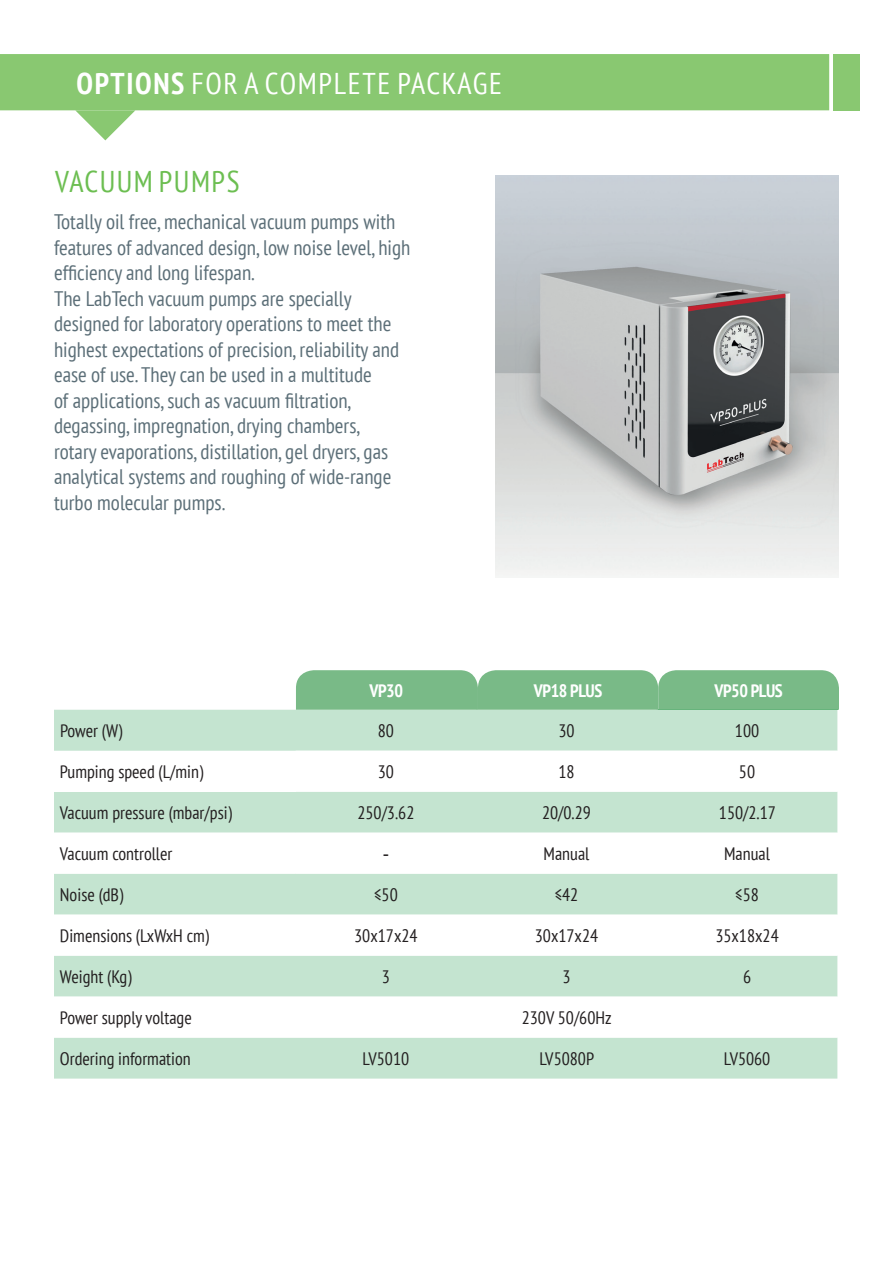
<style>
.page{position:relative;width:893px;height:1263px;background:#fff}
.page>*{position:absolute;margin:0;border:0;box-sizing:border-box;transform-origin:0 0}
.t1{font:condensed 30px "PT Sans";letter-spacing:.055em;color:#fff}
.t2{font:condensed 30px "PT Sans";letter-spacing:.05em;color:#6cbe51}
.t3{font:condensed 21px/25.5px "PT Sans";color:#5c6f78}
.t4{font:condensed 18px "PT Sans";color:#231f20}
.t5{font:700 condensed 18px "PT Sans";letter-spacing:-.025em;color:#fff}
.t6{font:600 18px "Myriad Pro";color:#231f20}
.s1{font-weight:700}
</style>
<div class="page">
<div style="left:0;top:54px;width:829px;height:56px;background:#89c871"></div>
<div style="left:833px;top:54px;width:27px;height:56px;background:#89c871"></div>
<svg style="left:75px;top:110px;width:60px;height:30px"></svg>
<div style="left:54px;top:710px;width:783px;height:368px;background:#c4e4d0"></div>
<div style="left:54px;top:751px;width:242px;height:41px;background:#fff"></div>
<svg style="left:296px;top:751px;width:541px;height:82px"></svg>
<svg style="left:54px;top:833px;width:783px;height:204px"></svg>
<div style="left:296px;top:670px;width:543px;height:40px;background:#79ba87"></div>
<img style="left:495px;top:175px;width:344px;height:403px">
<h1 class="t1" style="left:76px;top:64px;width:427px"><span class="s1">OPTIONS</span> FOR A COMPLETE PACKAGE</h1>
<h1 class="t2" style="left:55px;top:163px;width:186px">VACUUM PUMPS</h1>
<p class="t3" style="left:54px;top:209px;width:358px">Totally oil free, mechanical vacuum pumps with features of advanced design, low noise level, high efficiency and long lifespan.<br>The LabTech vacuum pumps are specially designed for laboratory operations to meet the highest expectations of precision, reliability and ease of use. They can be used in a multitude<br>of applications, such as vacuum filtration, degassing, impregnation, drying chambers,<br>rotary evaporations, distillation, gel dryers, gas analytical systems and roughing of wide-range turbo molecular pumps.</p>
<p class="t5" style="left:369px;top:679px;width:35px">VP30</p>
<p class="t5" style="left:534px;top:679px;width:70px">VP18 PLUS</p>
<p class="t5" style="left:714px;top:679px;width:70px">VP50 PLUS</p>
<p class="t4" style="left:60px;top:719px;width:64px">Power (W)</p>
<p class="t4" style="left:378px;top:719px;width:18px">80</p>
<p class="t4" style="left:558px;top:719px;width:18px">30</p>
<p class="t4" style="left:735px;top:719px;width:26px">100</p>
<p class="t4" style="left:60px;top:760px;width:145px">Pumping speed (L/min)</p>
<p class="t4" style="left:378px;top:760px;width:18px">30</p>
<p class="t4" style="left:558px;top:760px;width:18px">18</p>
<p class="t4" style="left:739px;top:760px;width:18px">50</p>
<p class="t4" style="left:60px;top:801px;width:173px">Vacuum pressure (mbar/psi)</p>
<p class="t4" style="left:357px;top:801px;width:59px">250/3.62</p>
<p class="t4" style="left:542px;top:801px;width:51px">20/0.29</p>
<p class="t4" style="left:719px;top:801px;width:59px">150/2.17</p>
<p class="t4" style="left:60px;top:842px;width:114px">Vacuum controller</p>
<p class="t6" style="left:383px;top:842px;width:7px">-</p>
<p class="t4" style="left:544px;top:842px;width:47px">Manual</p>
<p class="t4" style="left:724px;top:842px;width:47px">Manual</p>
<p class="t4" style="left:60px;top:883px;width:65px">Noise (dB)</p>
<p class="t4" style="left:374px;top:883px;width:25px">≤50</p>
<p class="t4" style="left:555px;top:883px;width:25px">≤42</p>
<p class="t4" style="left:735px;top:883px;width:25px">≤58</p>
<p class="t4" style="left:60px;top:924px;width:151px">Dimensions (LxWxH cm)</p>
<p class="t4" style="left:354px;top:924px;width:65px">30x17x24</p>
<p class="t4" style="left:535px;top:924px;width:65px">30x17x24</p>
<p class="t4" style="left:715px;top:924px;width:65px">35x18x24</p>
<p class="t4" style="left:60px;top:965px;width:73px">Weight (Kg)</p>
<p class="t4" style="left:382px;top:965px;width:10px">3</p>
<p class="t4" style="left:562px;top:965px;width:10px">3</p>
<p class="t4" style="left:743px;top:965px;width:10px">6</p>
<p class="t4" style="left:60px;top:1006px;width:133px">Power supply voltage</p>
<p class="t4" style="left:522px;top:1006px;width:91px">230V 50/60Hz</p>
<p class="t4" style="left:60px;top:1047px;width:132px">Ordering information</p>
<p class="t4" style="left:363px;top:1047px;width:48px">LV5010</p>
<p class="t4" style="left:539px;top:1047px;width:56px">LV5080P</p>
<p class="t4" style="left:724px;top:1047px;width:48px">LV5060</p>
</div>
